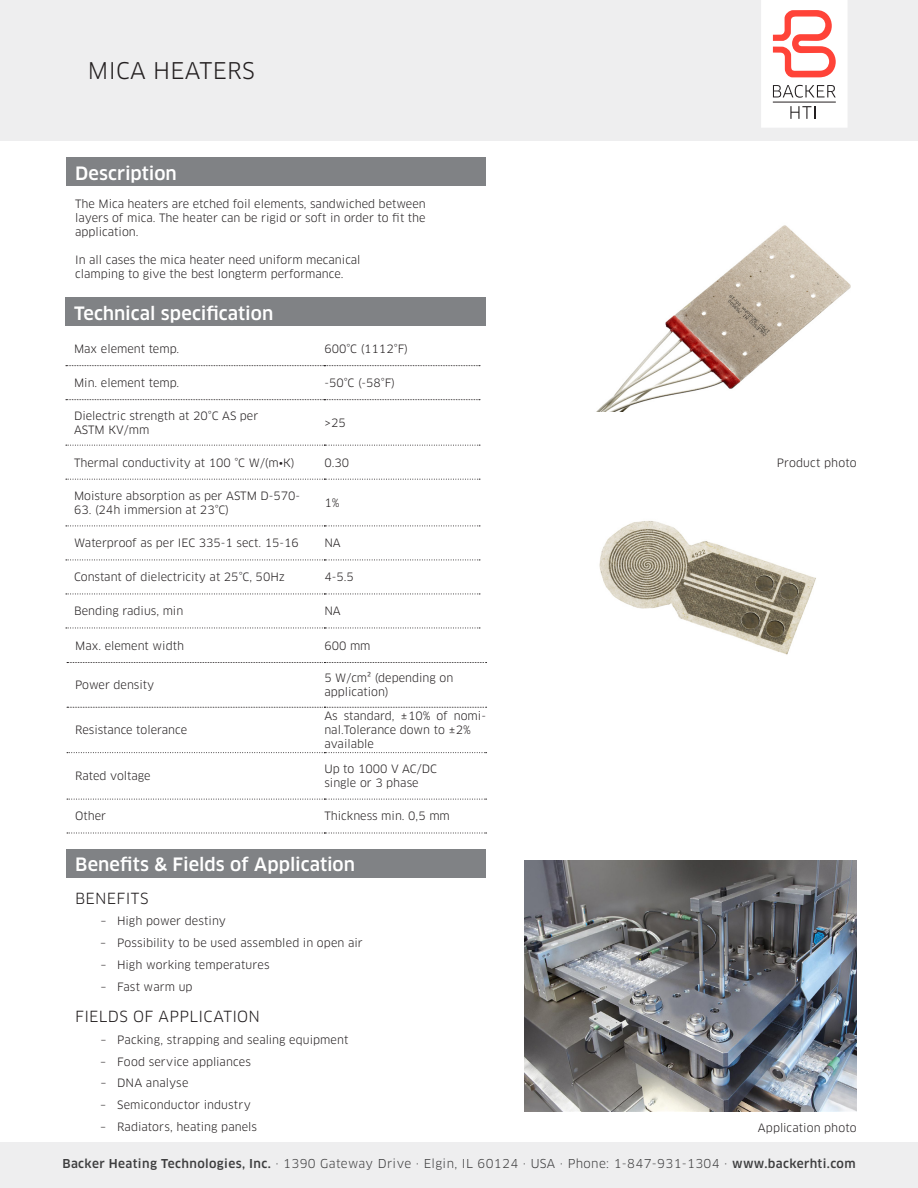
<style>
.page{position:relative;width:918px;height:1188px;background:#fff}
.page>*{position:absolute;margin:0;border:0;box-sizing:border-box;transform-origin:0 0}
.t1{font:22.5px "Clan Pro";letter-spacing:.01em;color:#231f20}
.u-rubbe{font:500 18px "Clan Pro";color:#fff}
.tabtext_rad_1{font:15px "Clan Pro";letter-spacing:.02em;color:#231f20}
.u-rubbe-2{font:15px "Clan Pro";letter-spacing:.02em;color:#231f20}
.t2{font:12px "Clan Pro";letter-spacing:.03em;color:#3e3e3f}
.tabtext_rad_1-2{font:11.25px/14.1px "Clan Pro";color:#231f20}
.s1{font-weight:500}
</style>
<div class="page">
<div style="left:0;top:1143px;width:918px;height:45px;background:#eeeeef"></div>
<div style="left:0;top:0;width:918px;height:140px;background:#eeeeef"></div>
<svg style="left:761px;top:0;width:86px;height:128px;background:#f7dad8"></svg>
<img style="left:596px;top:225px;width:255px;height:187px">
<div style="left:67px;top:157px;width:419px;height:29px;background:#808285"></div>
<div style="left:66px;top:297px;width:420px;height:29px;background:#808285"></div>
<svg style="left:66px;top:445px;width:414px;height:1px"></svg>
<svg style="left:66px;top:479px;width:414px;height:1px"></svg>
<svg style="left:66px;top:526px;width:414px;height:1px"></svg>
<svg style="left:66px;top:560px;width:414px;height:1px"></svg>
<svg style="left:66px;top:594px;width:414px;height:1px"></svg>
<svg style="left:66px;top:628px;width:414px;height:1px"></svg>
<svg style="left:66px;top:365px;width:414px;height:1px"></svg>
<svg style="left:66px;top:399px;width:414px;height:1px"></svg>
<div style="left:67px;top:849px;width:419px;height:29px;background:#808285"></div>
<svg style="left:67px;top:752px;width:420px;height:1px"></svg>
<svg style="left:67px;top:799px;width:420px;height:1px"></svg>
<svg style="left:67px;top:833px;width:420px;height:1px"></svg>
<svg style="left:67px;top:662px;width:420px;height:1px"></svg>
<svg style="left:67px;top:707px;width:420px;height:1px"></svg>
<img style="left:525px;top:861px;width:332px;height:250px">
<img style="left:599px;top:521px;width:217px;height:134px">
<p class="t1" style="left:88px;top:57px;width:168px">MICA HEATERS</p>
<p class="u-rubbe" style="left:75px;top:163px;width:103px">Description</p>
<p class="tabtext_rad_1-2" style="left:75px;top:196px;width:352px">The Mica heaters are etched foil elements, sandwiched between</p>
<p class="tabtext_rad_1-2" style="left:75px;top:211px;width:352px">layers of mica. The heater can be rigid or soft in order to fit the</p>
<p class="tabtext_rad_1-2" style="left:75px;top:225px;width:65px">application.</p>
<p class="tabtext_rad_1-2" style="left:75px;top:253px;width:287px">In all cases the mica heater need uniform mecanical</p>
<p class="tabtext_rad_1-2" style="left:75px;top:267px;width:270px">clamping to give the best longterm performance.</p>
<p class="u-rubbe" style="left:74px;top:303px;width:201px">Technical specification</p>
<p class="tabtext_rad_1-2" style="left:74px;top:342px;width:107px">Max element temp.</p>
<p class="tabtext_rad_1-2" style="left:324px;top:342px;width:85px">600°C (1112°F)</p>
<p class="tabtext_rad_1-2" style="left:74px;top:376px;width:107px">Min. element temp.</p>
<p class="tabtext_rad_1-2" style="left:324px;top:376px;width:72px">-50°C (-58°F)</p>
<p class="tabtext_rad_1-2" style="left:74px;top:409px;width:186px">Dielectric strength at 20°C AS per</p>
<p class="tabtext_rad_1-2" style="left:74px;top:423px;width:77px">ASTM KV/mm</p>
<p class="tabtext_rad_1-2" style="left:324px;top:416px;width:23px">&gt;25</p>
<p class="tabtext_rad_1-2" style="left:74px;top:455px;width:222px">Thermal conductivity at 100 °C W/(m•K)</p>
<p class="tabtext_rad_1-2" style="left:324px;top:455px;width:26px">0.30</p>
<p class="tabtext_rad_1-2" style="left:74px;top:489px;width:228px">Moisture absorption as per ASTM D-570-</p>
<p class="tabtext_rad_1-2" style="left:74px;top:503px;width:156px">63. (24h immersion at 23°C)</p>
<p class="tabtext_rad_1-2" style="left:324px;top:496px;width:17px">1%</p>
<p class="tabtext_rad_1-2" style="left:74px;top:536px;width:226px">Waterproof as per IEC 335-1 sect. 15-16</p>
<p class="tabtext_rad_1-2" style="left:324px;top:536px;width:18px">NA</p>
<p class="tabtext_rad_1-2" style="left:74px;top:570px;width:213px">Constant of dielectricity at 25°C, 50Hz</p>
<p class="tabtext_rad_1-2" style="left:324px;top:570px;width:31px">4-5.5</p>
<p class="tabtext_rad_1-2" style="left:74px;top:604px;width:111px">Bending radius, min</p>
<p class="tabtext_rad_1-2" style="left:324px;top:604px;width:18px">NA</p>
<p class="tabtext_rad_1-2" style="left:75px;top:639px;width:110px">Max. element width</p>
<p class="tabtext_rad_1-2" style="left:324px;top:639px;width:48px">600 mm</p>
<p class="tabtext_rad_1-2" style="left:75px;top:678px;width:81px">Power density</p>
<p class="tabtext_rad_1-2" style="left:324px;top:671px;width:130px">5 W/cm² (depending on</p>
<p class="tabtext_rad_1-2" style="left:324px;top:685px;width:66px">application)</p>
<p class="tabtext_rad_1-2" style="left:75px;top:723px;width:114px">Resistance tolerance</p>
<p class="tabtext_rad_1-2" style="left:75px;top:769px;width:77px">Rated voltage</p>
<p class="tabtext_rad_1-2" style="left:324px;top:709px;width:163px">As standard, ±10% of nomi&shy;nal.Tolerance down to ±2%</p>
<p class="tabtext_rad_1-2" style="left:324px;top:737px;width:51px">available</p>
<p class="tabtext_rad_1-2" style="left:324px;top:762px;width:114px">Up to 1000 V AC/DC</p>
<p class="tabtext_rad_1-2" style="left:324px;top:776px;width:96px">single or 3 phase</p>
<p class="tabtext_rad_1-2" style="left:75px;top:809px;width:32px">Other</p>
<p class="tabtext_rad_1-2" style="left:324px;top:809px;width:127px">Thickness min. 0,5 mm</p>
<p class="u-rubbe" style="left:75px;top:854px;width:281px">Benefits &amp; Fields of Application</p>
<p class="u-rubbe-2" style="left:75px;top:889px;width:75px">BENEFITS</p>
<p class="tabtext_rad_1-2" style="left:101px;top:914px;width:127px">– High power destiny</p>
<p class="tabtext_rad_1-2" style="left:100px;top:936px;width:264px">– Possibility to be used assembled in open air</p>
<p class="tabtext_rad_1-2" style="left:101px;top:958px;width:170px">– High working temperatures</p>
<p class="tabtext_rad_1-2" style="left:101px;top:979px;width:94px">– Fast warm up</p>
<p class="tabtext_rad_1" style="left:75px;top:1008px;width:186px">FIELDS OF APPLICATION</p>
<p class="tabtext_rad_1-2" style="left:101px;top:1033px;width:249px">– Packing, strapping and sealing equipment</p>
<p class="tabtext_rad_1-2" style="left:100px;top:1054px;width:152px">– Food service appliances</p>
<p class="tabtext_rad_1-2" style="left:101px;top:1076px;width:89px">– DNA analyse</p>
<p class="tabtext_rad_1-2" style="left:100px;top:1098px;width:152px">– Semiconductor industry</p>
<p class="tabtext_rad_1-2" style="left:100px;top:1120px;width:158px">– Radiators, heating panels</p>
<p class="tabtext_rad_1-2" style="left:777px;top:456px;width:81px">Product photo</p>
<p class="tabtext_rad_1-2" style="left:758px;top:1121px;width:100px">Application photo</p>
<p class="t2" style="left:62px;top:1156px;width:795px"><span class="s1">Backer Heating Technologies, Inc.</span> · 1390 Gateway Drive · Elgin, IL 60124 · USA · Phone: 1-847-931-1304 · <span class="s1">www.backerhti.com</span></p>
</div>
